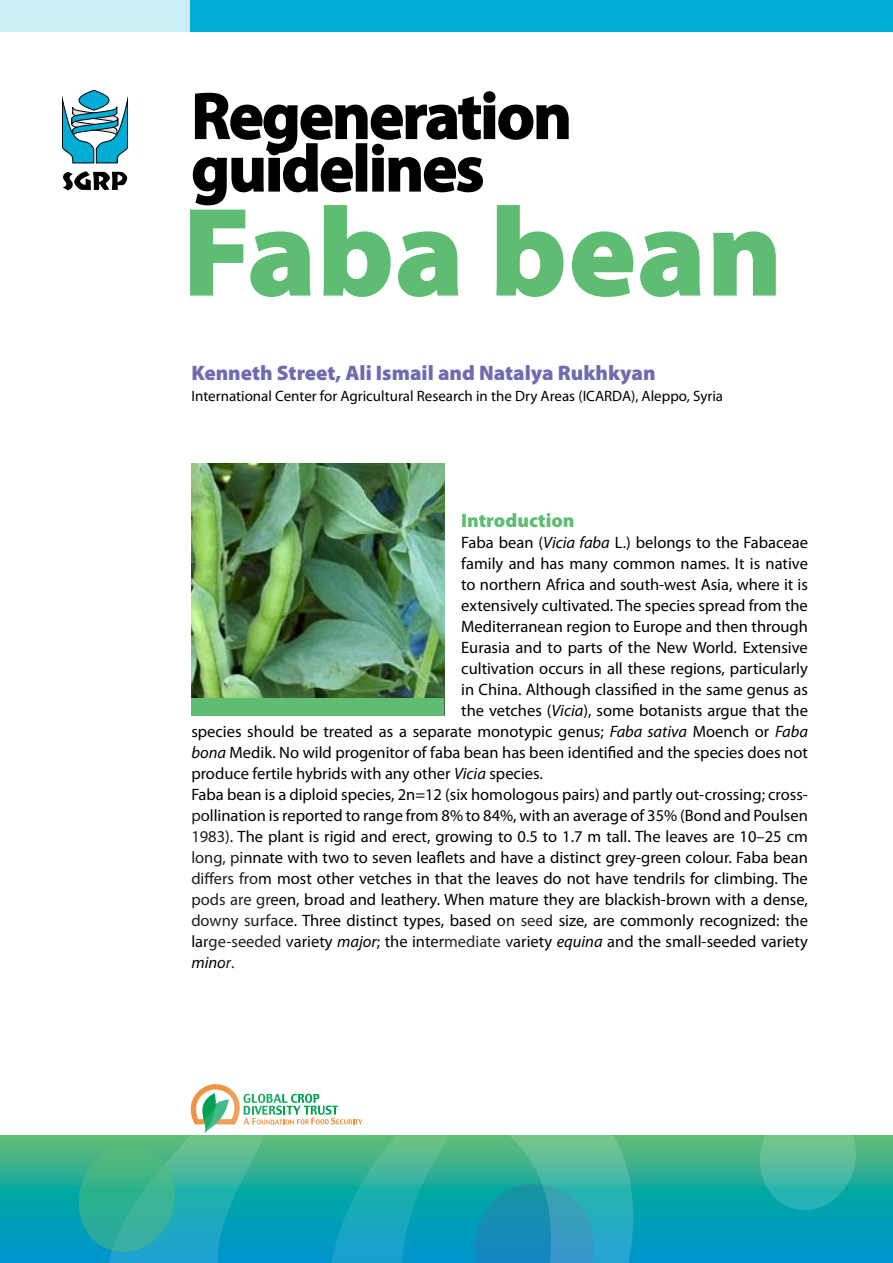
<style>
.page{position:relative;width:893px;height:1263px;background:#fff}
.page>*{position:absolute;margin:0;border:0;box-sizing:border-box;transform-origin:0 0}
.t1{font:900 127.5px "Myriad Pro";color:#5ebd73}
.t2{font:700 66px/52.5px "Myriad Pro";letter-spacing:-.025em;color:#000}
.t3{font:900 21px "Myriad Pro";color:#6e6bb1}
.t4{font:900 19.5px "Myriad Pro";color:#5ebd73}
.t5{font:16.5px "Myriad Pro";color:#000}
.t6{font:italic 16.5px "Myriad Pro";color:#000}
.t7{font:15px "Myriad Pro";color:#000}
.s1{font-style:italic}
.s2{font-style:normal}
</style>
<div class="page">
<svg style="left:79px;top:90px;width:30px;height:20px"></svg>
<div style="left:79px;top:90px;width:30px;height:20px;border:1px solid #000;border-radius:50%"></div>
<svg style="left:62px;top:99px;width:66px;height:64px"></svg>
<svg style="left:63px;top:171px;width:64px;height:19px"></svg>
<div style="left:190px;top:0;width:703px;height:32px;background:#00acd4"></div>
<div style="left:0;top:0;width:190px;height:32px;background:#cceef6"></div>
<img style="left:191px;top:464px;width:253px;height:235px">
<div style="left:191px;top:699px;width:253px;height:17px;background:#5ebd73"></div>
<svg style="left:192px;top:91px;width:377px;height:115px"></svg>
<svg style="left:0;top:1136px;width:893px;height:127px;background:#15a4a9"></svg>
<svg style="left:357px;top:1119px;width:35px;height:144px;background:#43b6b3"></svg>
<svg style="left:105px;top:1084px;width:252px;height:179px"></svg>
<svg style="left:73px;top:1140px;width:108px;height:118px;background:#34af98"></svg>
<svg style="left:392px;top:1135px;width:258px;height:128px;background:#2ca7a8"></svg>
<svg style="left:754px;top:1135px;width:108px;height:85px;background:#3ab49f"></svg>
<h2 class="t2" style="left:191px;top:88px;width:382px">Regeneration guidelines</h2>
<h1 class="t1" style="left:182px;top:167px;width:602px">Faba bean</h1>
<p class="t3" style="left:191px;top:359px;width:466px">Kenneth Street, Ali Ismail and Natalya Rukhkyan</p>
<p class="t7" style="left:191px;top:387px;width:533px">International Center for Agricultural Research in the Dry Areas (ICARDA), Aleppo, Syria</p>
<p class="t4" style="left:461px;top:507px;width:115px">Introduction</p>
<p class="t5" style="left:461px;top:532px;width:348px">Faba bean (<span class="s1">Vicia faba</span> L.) belongs to the Fabaceae</p>
<p class="t5" style="left:461px;top:553px;width:348px">family and has many common names. It is native</p>
<p class="t5" style="left:461px;top:574px;width:348px">to northern Africa and south-west Asia, where it is</p>
<p class="t5" style="left:461px;top:595px;width:348px">extensively cultivated. The species spread from the</p>
<p class="t5" style="left:461px;top:616px;width:348px">Mediterranean region to Europe and then through</p>
<p class="t5" style="left:461px;top:637px;width:348px">Eurasia and to parts of the New World. Extensive</p>
<p class="t5" style="left:461px;top:658px;width:348px">cultivation occurs in all these regions, particularly</p>
<p class="t5" style="left:461px;top:679px;width:348px">in China. Although classified in the same genus as</p>
<p class="t5" style="left:461px;top:700px;width:348px">the vetches (<span class="s1">Vicia</span>), some botanists argue that the</p>
<p class="t5" style="left:191px;top:721px;width:618px">species should be treated as a separate monotypic genus; <span class="s1">Faba sativa</span> Moench or <span class="s1">Faba</span></p>
<p class="t5" style="left:191px;top:742px;width:618px"><span class="s1">bona</span> Medik. No wild progenitor of faba bean has been identified and the species does not</p>
<p class="t5" style="left:191px;top:763px;width:353px">produce fertile hybrids with any other <span class="s1">Vicia</span> species.</p>
<p class="t5" style="left:191px;top:784px;width:618px">Faba bean is a diploid species, 2n=12 (six homologous pairs) and partly out-crossing; cross-</p>
<p class="t5" style="left:191px;top:805px;width:618px">pollination is reported to range from 8% to 84%, with an average of 35% (Bond and Poulsen</p>
<p class="t5" style="left:191px;top:826px;width:618px">1983). The plant is rigid and erect, growing to 0.5 to 1.7 m tall. The leaves are 10–25 cm</p>
<p class="t5" style="left:191px;top:847px;width:618px">long, pinnate with two to seven leaflets and have a distinct grey-green colour. Faba bean</p>
<p class="t5" style="left:191px;top:868px;width:618px">differs from most other vetches in that the leaves do not have tendrils for climbing. The</p>
<p class="t5" style="left:191px;top:889px;width:618px">pods are green, broad and leathery. When mature they are blackish-brown with a dense,</p>
<p class="t5" style="left:191px;top:910px;width:618px">downy surface. Three distinct types, based on seed size, are commonly recognized: the</p>
<p class="t5" style="left:191px;top:931px;width:618px">large-seeded variety <span class="s1">major</span>; the intermediate variety <span class="s1">equina</span> and the small-seeded variety</p>
<p class="t6" style="left:191px;top:952px;width:45px">minor<span class="s2">.</span></p>
</div>
